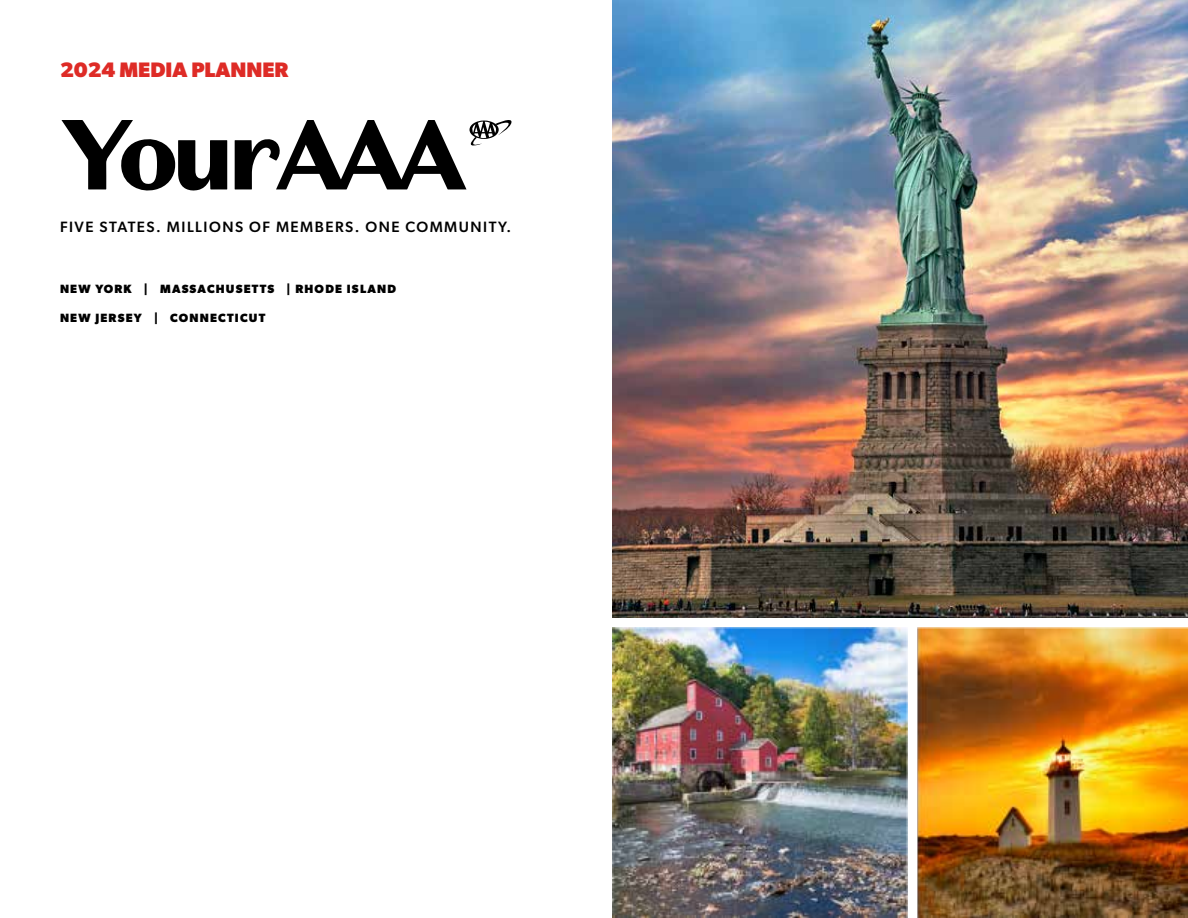
<style>
.page{position:relative;width:1188px;height:918px;background:#fff}
.page>*{position:absolute;margin:0;border:0;box-sizing:border-box;transform-origin:0 0}
.t1{font:700 21px "Gibson";color:#de2b26}
.t2{font:500 15px "Gibson";letter-spacing:.1em;color:#000}
.t3{font:700 12px "Gibson";letter-spacing:.1em;color:#000}
</style>
<div class="page">
<img style="left:917px;top:627px;width:271px;height:291px">
<img style="left:612px;top:627px;width:295px;height:291px">
<img style="left:612px;top:0;width:576px;height:618px">
<svg style="left:62px;top:120px;width:165px;height:70px"></svg>
<svg style="left:235px;top:120px;width:277px;height:69px"></svg>
<h1 class="t1" style="left:60px;top:57px;width:230px">2024 MEDIA PLANNER</h1>
<p class="t2" style="left:60px;top:218px;width:453px">FIVE STATES. MILLIONS OF MEMBERS. ONE COMMUNITY.</p>
<p class="t3" style="left:60px;top:282px;width:338px">NEW YORK | MASSACHUSETTS | RHODE ISLAND</p>
<p class="t3" style="left:60px;top:310px;width:207px">NEW JERSEY | CONNECTICUT</p>
</div>
